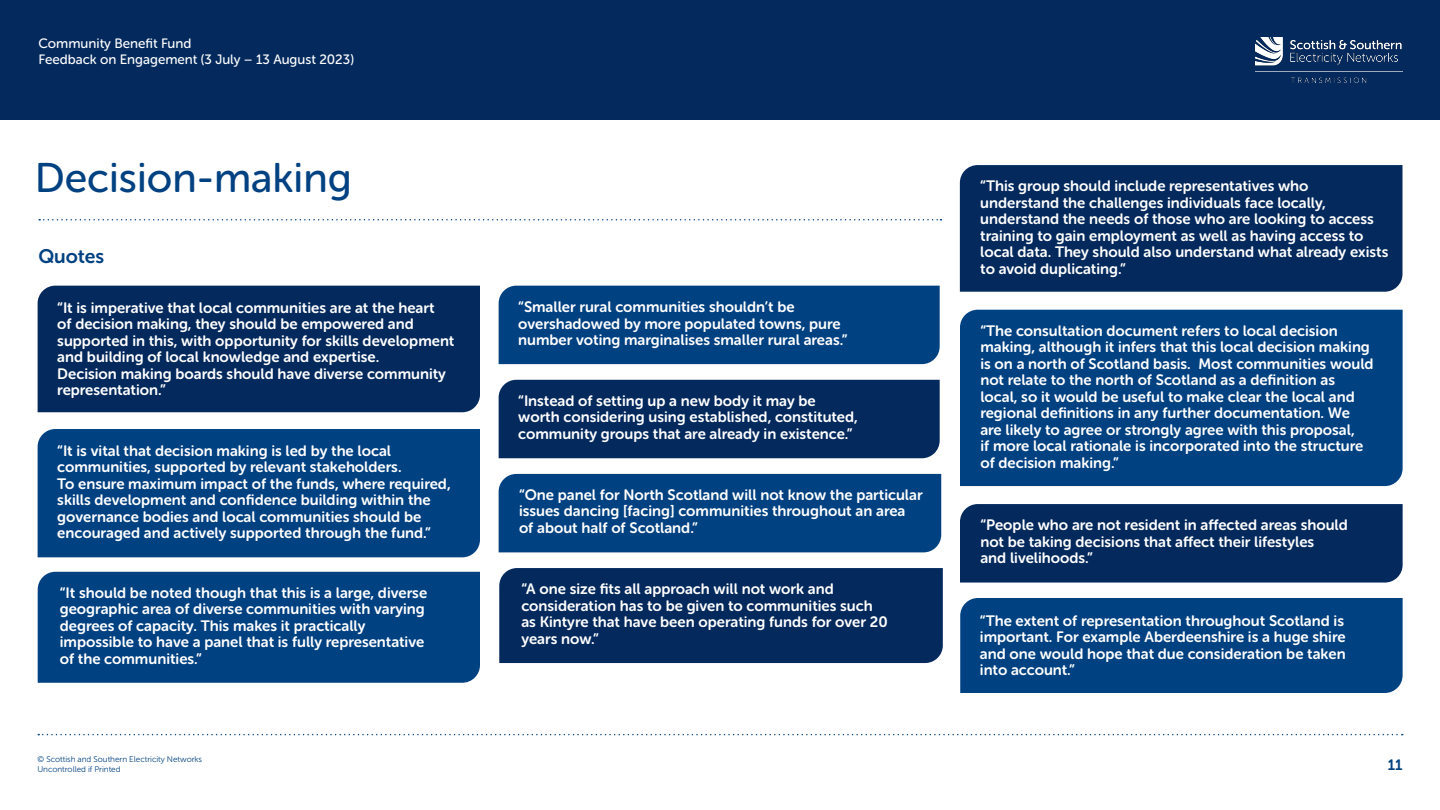
<style>
.page{position:relative;width:1440px;height:810px;background:#fff}
.page>*{position:absolute;margin:0;border:0;box-sizing:border-box;transform-origin:0 0}
.t1{font:41.25px "Museo Sans Rounded 500";color:#004182}
.t2{font:19.5px "Museo Sans Rounded 700";color:#004182}
.t3{font:15px/16.5px "Museo Sans Rounded 700";color:#fff}
.t4{font:15px "Museo Sans Rounded 700";color:#004182}
.t5{font:13.5px/16.5px "Museo Sans Rounded 500";color:#fff}
.t6{font:8.25px/9.8px "Museo Sans Rounded 300";color:#004182}
</style>
<div class="page">
<div style="left:0;top:0;width:1440px;height:120px;background:#042a5d"></div>
<img style="left:1255px;top:38px;width:148px;height:45px">
<svg style="left:39px;top:219px;width:902px;height:1px"></svg>
<svg style="left:38px;top:734px;width:1365px;height:1px"></svg>
<div style="left:38px;top:286px;width:442px;height:126px;background:#042a5d"></div>
<div style="left:38px;top:429px;width:442px;height:128px;background:#004182"></div>
<div style="left:38px;top:572px;width:442px;height:111px;background:#004182"></div>
<div style="left:499px;top:474px;width:442px;height:78px;background:#004182"></div>
<div style="left:960px;top:504px;width:443px;height:79px;background:#042a5d"></div>
<div style="left:499px;top:568px;width:444px;height:95px;background:#042a5d"></div>
<div style="left:960px;top:310px;width:443px;height:176px;background:#004182"></div>
<div style="left:499px;top:286px;width:441px;height:78px;background:#004182"></div>
<div style="left:499px;top:380px;width:441px;height:78px;background:#042a5d"></div>
<div style="left:960px;top:598px;width:443px;height:95px;background:#004182"></div>
<div style="left:960px;top:165px;width:443px;height:127px;background:#042a5d"></div>
<p class="t5" style="left:38px;top:35px;width:317px">Community Benefit Fund<br>Feedback on Engagement (3 July – 13 August 2023)</p>
<h1 class="t1" style="left:35px;top:155px;width:319px">Decision-making</h1>
<h2 class="t2" style="left:38px;top:245px;width:67px">Quotes</h2>
<p class="t3" style="left:57px;top:299px;width:399px">“It is imperative that local communities are at the heart<br>of decision making, they should be empowered and supported in this, with opportunity for skills development and building of local knowledge and expertise.<br>Decision making boards should have diverse community representation.”</p>
<p class="t3" style="left:57px;top:443px;width:395px">“It is vital that decision making is led by the local communities, supported by relevant stakeholders.<br>To ensure maximum impact of the funds, where required, skills development and confidence building within the governance bodies and local communities should be encouraged and actively supported through the fund.”</p>
<p class="t3" style="left:60px;top:584px;width:369px">“It should be noted though that this is a large, diverse geographic area of diverse communities with varying degrees of capacity. This makes it practically impossible to have a panel that is fully representative of the communities.”</p>
<p class="t6" style="left:38px;top:755px;width:166px">© Scottish and Southern Electricity Networks<br>Uncontrolled if Printed</p>
<p class="t3" style="left:518px;top:299px;width:331px">“Smaller rural communities shouldn’t be overshadowed by more populated towns, pure number voting marginalises smaller rural areas.”</p>
<p class="t3" style="left:518px;top:392px;width:341px">“Instead of setting up a new body it may be worth considering using established, constituted, community groups that are already in existence.”</p>
<p class="t3" style="left:519px;top:487px;width:405px">“One panel for North Scotland will not know the particular issues dancing [facing] communities throughout an area of about half of Scotland.”</p>
<p class="t3" style="left:521px;top:581px;width:368px">“A one size fits all approach will not work and consideration has to be given to communities such as Kintyre that have been operating funds for over 20 years now.”</p>
<p class="t3" style="left:980px;top:178px;width:410px">“This group should include representatives who understand the challenges individuals face locally, understand the needs of those who are looking to access training to gain employment as well as having access to local data. They should also understand what already exists to avoid duplicating.”</p>
<p class="t3" style="left:980px;top:322px;width:395px">“The consultation document refers to local decision making, although it infers that this local decision making is on a north of Scotland basis. Most communities would not relate to the north of Scotland as a definition as local, so it would be useful to make clear the local and regional definitions in any further documentation. We are likely to agree or strongly agree with this proposal,<br>if more local rationale is incorporated into the structure of decision making.”</p>
<p class="t3" style="left:980px;top:517px;width:369px">“People who are not resident in affected areas should not be taking decisions that affect their lifestyles<br>and livelihoods.”</p>
<p class="t3" style="left:980px;top:613px;width:367px;text-align:justify">“The extent of representation throughout Scotland is important. For example Aberdeenshire is a huge shire and one would hope that due consideration be taken into account.”</p>
<p class="t4" style="left:1388px;top:756px;width:16px">11</p>
</div>
